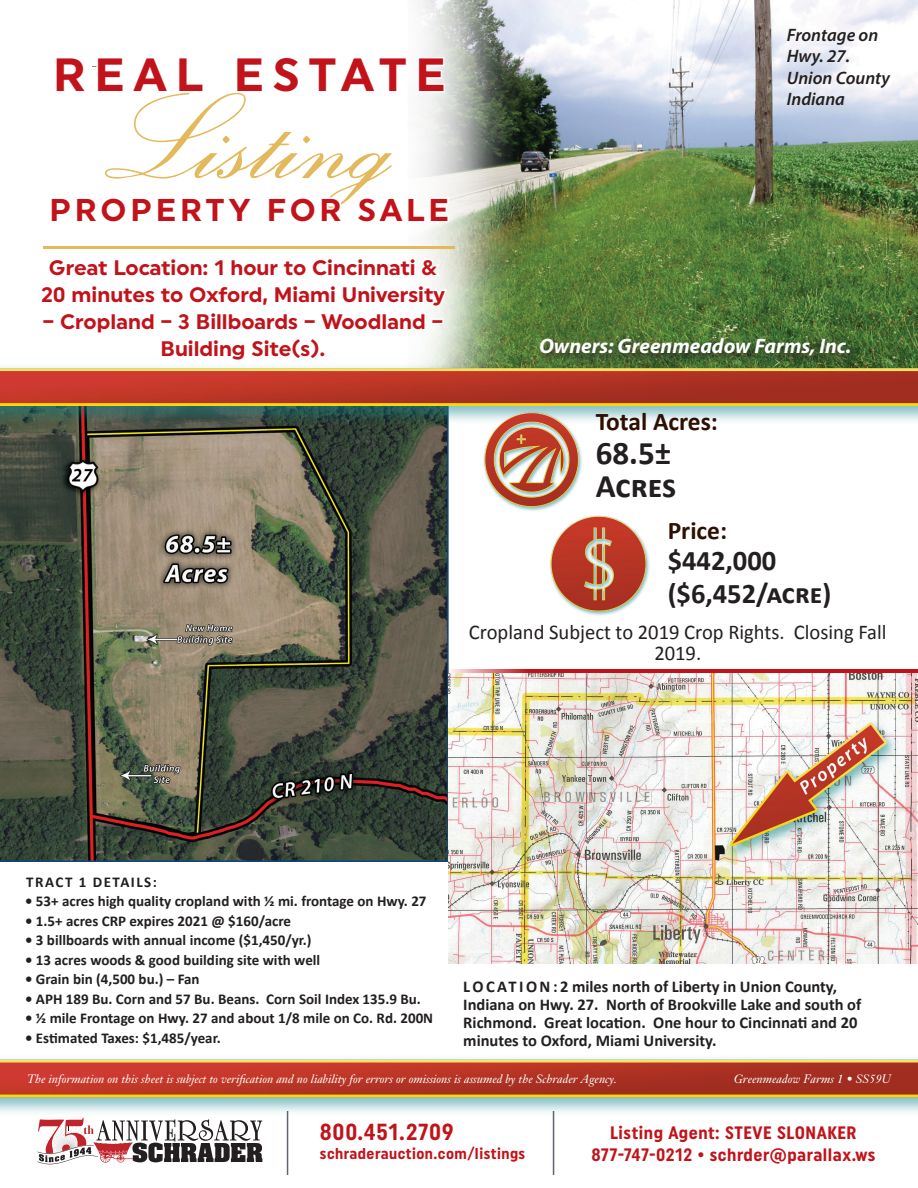
<style>
.page{position:relative;width:918px;height:1188px;background:#fff}
.page>*{position:absolute;margin:0;border:0;box-sizing:border-box;transform-origin:0 0}
.t1{font:121.5px "Exmouth";color:#e3b95b}
.t2{font:700 46.5px "Uniform";letter-spacing:.19em;color:#c2121a}
.t3{font:700 33px/33px "Calibri";color:#231f20}
.t4{font:700 31.5px "Uniform";letter-spacing:.12em;color:#c2121a}
.t5{font:700 28.5px/33px "Calibri";color:#231f20}
.t6{font:700 25.5px "Calibri";color:#2e0f00}
.t7{font:700 23.25px "Uniform Condensed";letter-spacing:.03em;color:#c2121a}
.t8{font:700 21px/27px "Uniform";color:#c2121a;text-align:center}
.t9{font:21px/21px "Calibri";color:#231f20;text-align:center}
.t10{font:italic 700 21px "Myriad Pro";color:#fff}
.t11{font:700 18px/22.5px "Uniform Condensed";letter-spacing:.03em;color:#c2121a;text-align:center}
.t12{font:italic 600 18px/21.6px "Myriad Pro";color:#231f20}
.t13{font:700 16.5px/18px "Calibri";color:#231f20}
.t14{font:700 15.75px "Uniform Condensed";letter-spacing:.03em;color:#c2121a}
.t15{font:700 15px "Calibri";color:#231f20}
.t16{font:700 15px "Calibri";letter-spacing:.1em;color:#231f20}
.t17{font:italic 12px "Janson Text";color:#fff}
</style>
<div class="page">
<img style="left:0;top:0;width:918px;height:1175px">
<svg style="left:37px;top:1118px;width:225px;height:46px"></svg>
<hr style="left:287px;top:1111px;width:1px;height:64px;background:#5e6573">
<hr style="left:553px;top:1111px;width:1px;height:64px;background:#5e6573">
<svg style="left:38px;top:257px;width:411px;height:141px"></svg>
<div style="left:319px;top:350px;width:7px;height:7px;border:3px solid #fff;border-radius:50%"></div>
<div style="left:49px;top:36px;width:399px;height:228px;background:#fff"></div>
<svg style="left:433px;top:195px;width:18px;height:30px"></svg>
<img style="left:463px;top:394px;width:150px;height:122px">
<img style="left:526px;top:504px;width:135px;height:124px">
<svg style="left:425px;top:56px;width:21px;height:38px"></svg>
<hr style="left:44px;top:246px;width:411px;height:3px;background:#e3b95b">
<svg style="left:435px;top:670px;width:483px;height:4px;background:#c95357"></svg>
<div style="left:537px;top:335px;width:325px;height:32px;background:#231f20;opacity:.75"></div>
<img style="left:448px;top:674px;width:470px;height:289px">
<h2 class="t2" style="left:53px;top:47px;width:394px">REAL ESTATE</h2>
<h1 class="t1" style="left:95px;top:66px;width:311px">Listing</h1>
<h3 class="t4" style="left:49px;top:191px;width:401px">PROPERTY FOR SALE</h3>
<h3 class="t8" style="left:41px;top:253px;width:405px">Great Location: 1 hour to Cincinnati &amp;<br>20 minutes to Oxford, Miami University</h3>
<h3 class="t8" style="left:42px;top:307px;width:403px">– Cropland – 3 Billboards – Woodland –<br>Building Site(s).</h3>
<p class="t12" style="left:787px;top:23px;width:105px">Frontage on<br>Hwy. 27.<br>Union County<br>Indiana</p>
<h3 class="t10" style="left:539px;top:332px;width:314px">Owners: Greenmeadow Farms, Inc.</h3>
<h3 class="t6" style="left:596px;top:404px;width:124px">Total Acres:</h3>
<h3 class="t3" style="left:596px;top:435px;width:82px">68.5±<br>Acres</h3>
<h3 class="t6" style="left:668px;top:513px;width:61px">Price:</h3>
<h3 class="t5" style="left:668px;top:543px;width:165px">$442,000 ($6,452/acre)</h3>
<h3 class="t9" style="left:469px;top:621px;width:419px">Cropland Subject to 2019 Crop Rights. Closing Fall<br>2019.</h3>
<p class="t16" style="left:26px;top:871px;width:132px">TRACT 1 DETAILS:</p>
<p class="t15" style="left:25px;top:890px;width:403px">• 53+ acres high quality cropland with ½ mi. frontage on Hwy. 27</p>
<p class="t15" style="left:25px;top:910px;width:268px">• 1.5+ acres CRP expires 2021 @ $160/acre</p>
<p class="t15" style="left:25px;top:929px;width:288px">• 3 billboards with annual income ($1,450/yr.)</p>
<p class="t15" style="left:25px;top:949px;width:297px">• 13 acres woods &amp; good building site with well</p>
<p class="t15" style="left:25px;top:968px;width:176px">• Grain bin (4,500 bu.) – Fan</p>
<p class="t15" style="left:25px;top:988px;width:397px">• APH 189 Bu. Corn and 57 Bu. Beans. Corn Soil Index 135.9 Bu.</p>
<p class="t15" style="left:25px;top:1007px;width:410px">• ½ mile Frontage on Hwy. 27 and about 1/8 mile on Co. Rd. 200N</p>
<p class="t15" style="left:25px;top:1027px;width:197px">• Estimated Taxes: $1,485/year.</p>
<p class="t13" style="left:463px;top:977px;width:400px">L O C AT I O N : 2 miles north of Liberty in Union County, Indiana on Hwy. 27. North of Brookville Lake and south of Richmond. Great location. One hour to Cincinnati and 20 minutes to Oxford, Miami University.</p>
<p class="t17" style="left:27px;top:1072px;width:591px">The information on this sheet is subject to verification and no liability for errors or omissions is assumed by the Schrader Agency.</p>
<p class="t17" style="left:734px;top:1072px;width:159px">Greenmeadow Farms 1 • SS59U</p>
<h3 class="t7" style="left:320px;top:1118px;width:135px">800.451.2709</h3>
<p class="t14" style="left:320px;top:1145px;width:207px">schraderauction.com/listings</p>
<p class="t11" style="left:592px;top:1121px;width:285px">Listing Agent: STEVE SLONAKER<br>877-747-0212 • schrder@parallax.ws</p>
</div>
